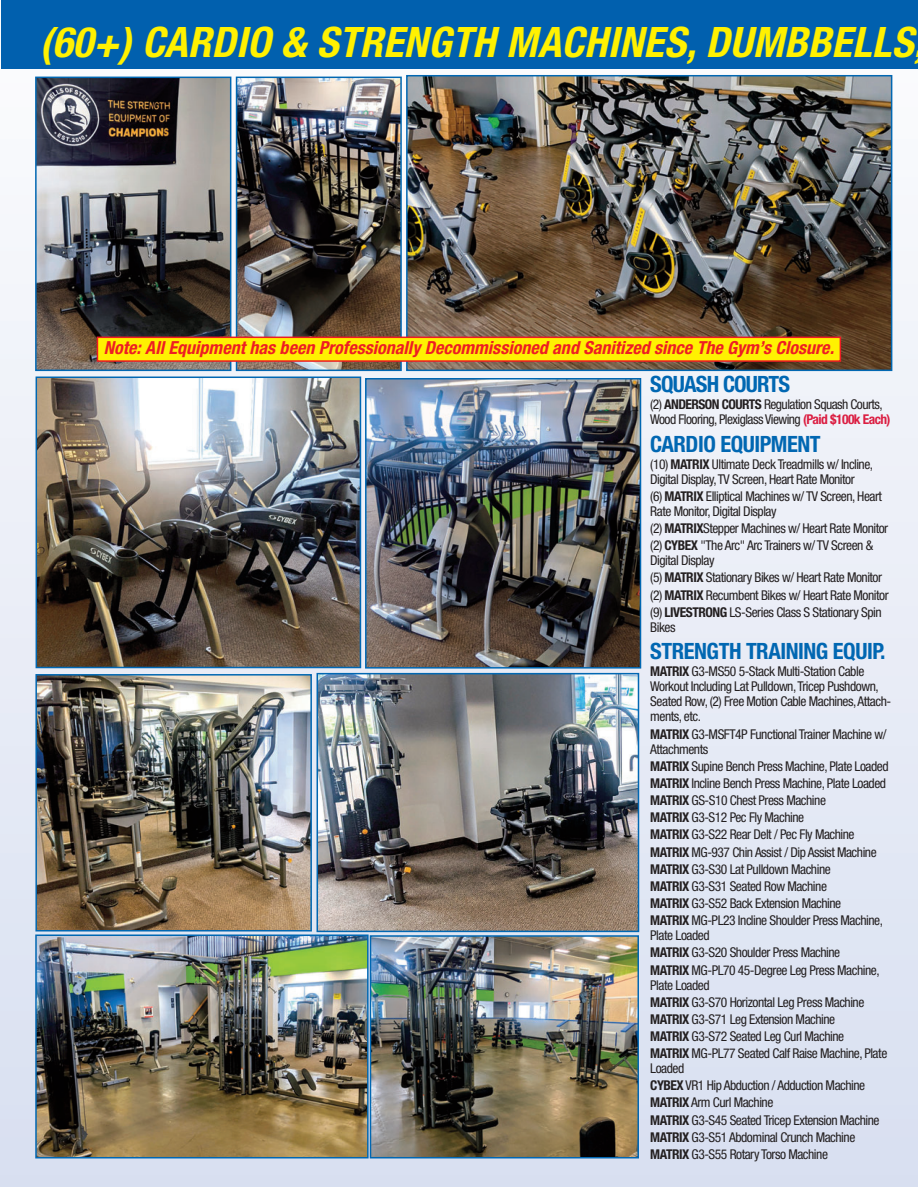
<style>
.page{position:relative;width:918px;height:1188px;background:#fff}
.page>*{position:absolute;margin:0;border:0;box-sizing:border-box;transform-origin:0 0}
.t1{font:italic 700 condensed 42px "Helvetica Neue";color:#fff101}
.t2{font:700 condensed 22.5px "Helvetica Neue";letter-spacing:-.02em;color:#0167b2}
.t3{font:italic 700 condensed 18px "Helvetica Neue";letter-spacing:.005em;color:#ee1d23}
.t4{font:condensed 13.5px/17.1px "Helvetica Neue";letter-spacing:-.035em;color:#231f20}
.s1{font-weight:700}
.s2{font-weight:700;color:#db1e42}
</style>
<div class="page">
<div style="left:0;top:0;width:918px;height:1187px;background:linear-gradient(to bottom,#f9fafc,#d8e0f1)"></div>
<img style="left:38px;top:80px;width:190px;height:288px">
<div style="left:35px;top:77px;width:196px;height:294px;border:2px solid #0167b2"></div>
<img style="left:239px;top:80px;width:160px;height:288px">
<div style="left:236px;top:77px;width:166px;height:294px;border:2px solid #0167b2"></div>
<img style="left:39px;top:380px;width:319px;height:285px">
<div style="left:36px;top:377px;width:325px;height:291px;border:2px solid #0167b2"></div>
<img style="left:368px;top:381px;width:270px;height:285px">
<div style="left:365px;top:378px;width:276px;height:291px;border:2px solid #0167b2"></div>
<img style="left:409px;top:78px;width:480px;height:290px">
<div style="left:406px;top:75px;width:486px;height:296px;border:2px solid #0167b2"></div>
<img style="left:38px;top:937px;width:328px;height:218px">
<div style="left:35px;top:934px;width:334px;height:224px;border:2px solid #0167b2"></div>
<img style="left:373px;top:938px;width:263px;height:217px">
<div style="left:370px;top:935px;width:269px;height:223px;border:2px solid #0167b2"></div>
<div style="left:1px;top:0;width:917px;height:69px;background:#0160ae"></div>
<img style="left:38px;top:677px;width:271px;height:252px">
<div style="left:35px;top:674px;width:277px;height:258px;border:2px solid #0167b2"></div>
<img style="left:320px;top:676px;width:316px;height:253px">
<div style="left:317px;top:673px;width:322px;height:259px;border:2px solid #0167b2"></div>
<div style="left:98px;top:338px;width:742px;height:22px;background:#fff101"></div>
<div style="left:97px;top:337px;width:744px;height:25px;border:2px solid #ee1d23"></div>
<h1 class="t1" style="left:40px;top:27px;width:883px">(60+) CARDIO &amp; STRENGTH MACHINES,DUMBBELLS</h1>
<h3 class="t3" style="left:104px;top:341px;width:735px">Note:AllEquipment has been Professionally Decommissioned and Sanitized since The Gym’s Closure.</h3>
<h2 class="t2" style="left:650px;top:376px;width:141px">SQUASH COURTS</h2>
<p class="t4" style="left:650px;top:398px;width:242px;line-height:15px">(2) <span class="s1">ANDERSON COURTS</span> Regulation Squash Courts,<br>Wood Flooring, Plexiglass Viewing <span class="s2">(Paid $100k Each)</span></p>
<h2 class="t2" style="left:650px;top:436px;width:172px">CARDIO EQUIPMENT</h2>
<p class="t4" style="left:650px;top:458px;width:224px;line-height:15px">(10) <span class="s1">MATRIX</span> Ultimate Deck Treadmills w/ Incline,<br>Digital Display, TV Screen, Heart Rate Monitor</p>
<p class="t4" style="left:650px;top:490px;width:233px;line-height:15px">(6) <span class="s1">MATRIX</span> Elliptical Machines w/ TV Screen, Heart<br>Rate Monitor, Digital Display</p>
<p class="t4" style="left:650px;top:521px;width:239px">(2) <span class="s1">MATRIX</span>Stepper Machines w/ Heart Rate Monitor (2) <span class="s1">CYBEX</span> "The Arc" Arc Trainers w/ TV Screen &amp;</p>
<p class="t4" style="left:650px;top:553px;width:240px">Digital Display<br>(5) <span class="s1">MATRIX</span> Stationary Bikes w/ Heart Rate Monitor (2) <span class="s1">MATRIX</span> Recumbent Bikes w/ Heart Rate Monitor (9) <span class="s1">LIVESTRONG</span> LS-Series Class S Stationary Spin</p>
<p class="t4" style="left:650px;top:620px;width:27px">Bikes</p>
<h2 class="t2" style="left:650px;top:643px;width:237px">STRENGTH TRAINING EQUIP.</h2>
<p class="t4" style="left:650px;top:665px;width:242px;line-height:15px"><span class="s1">MATRIX</span> G3-MS50 5-Stack Multi-Station Cable Workout Including Lat Pulldown, Tricep Pushdown, Seated Row, (2) Free Motion Cable Machines, Attach&shy;ments, etc.</p>
<p class="t4" style="left:650px;top:728px;width:238px;line-height:15px"><span class="s1">MATRIX</span> G3-MSFT4P Functional Trainer Machine w/<br>Attachments</p>
<p class="t4" style="left:650px;top:759px;width:240px"><span class="s1">MATRIX</span> Supine Bench Press Machine, Plate Loaded <span class="s1">MATRIX</span> Incline Bench Press Machine, Plate Loaded <span class="s1">MATRIX</span> GS-S10 Chest Press Machine<br><span class="s1">MATRIX</span> G3-S12 Pec Fly Machine<br><span class="s1">MATRIX</span> G3-S22 Rear Delt / Pec Fly Machine <span class="s1">MATRIX</span> MG-937 Chin Assist / Dip Assist Machine <span class="s1">MATRIX</span> G3-S30 Lat Pulldown Machine<br><span class="s1">MATRIX</span> G3-S31 Seated Row Machine<br><span class="s1">MATRIX</span> G3-S52 Back Extension Machine<br><span class="s1">MATRIX</span> MG-PL23 Incline Shoulder Press Machine,</p>
<p class="t4" style="left:650px;top:928px;width:231px">Plate Loaded<br><span class="s1">MATRIX</span> G3-S20 Shoulder Press Machine<br><span class="s1">MATRIX</span> MG-PL70 45-Degree Leg Press Machine,</p>
<p class="t4" style="left:650px;top:977px;width:239px">Plate Loaded<br><span class="s1">MATRIX</span> G3-S70 Horizontal Leg Press Machine <span class="s1">MATRIX</span> G3-S71 Leg Extension Machine<br><span class="s1">MATRIX</span> G3-S72 Seated Leg Curl Machine<br><span class="s1">MATRIX</span> MG-PL77 Seated Calf Raise Machine, Plate</p>
<p class="t4" style="left:650px;top:1061px;width:231px">Loaded<br><span class="s1">CYBEX</span> VR1 Hip Abduction / Adduction Machine<br><span class="s1">MATRIX</span> Arm Curl Machine<br><span class="s1">MATRIX</span> G3-S45 Seated Tricep Extension Machine<br><span class="s1">MATRIX</span> G3-S51 Abdominal Crunch Machine<br><span class="s1">MATRIX</span> G3-S55 Rotary Torso Machine</p>
</div>
